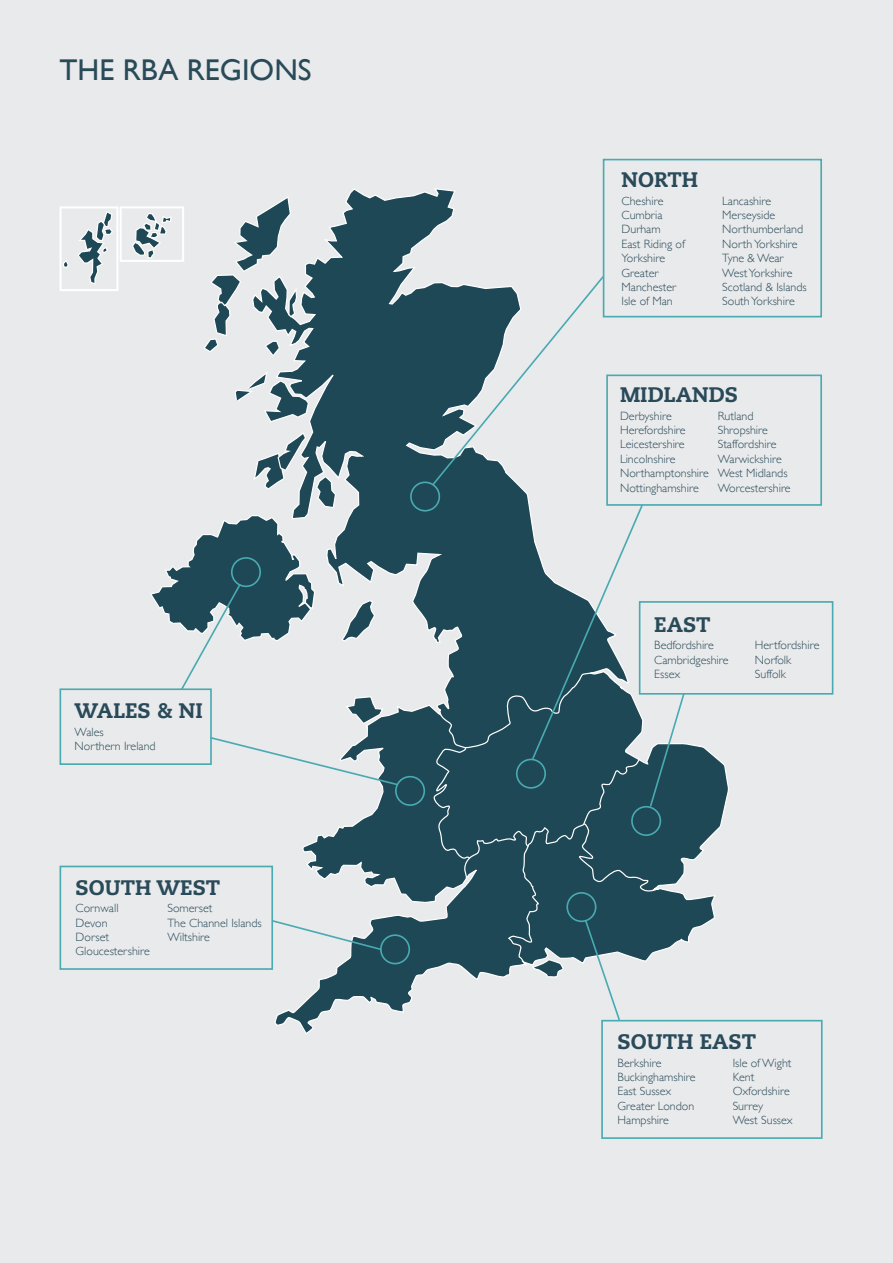
<style>
.page{position:relative;width:893px;height:1263px;background:#e9eaeb}
.page>*{position:absolute;margin:0;border:0;box-sizing:border-box;transform-origin:0 0}
.t1{font:30px "Gill Sans";color:#294a59}
.t2{font:800 21px "Caecilia LT Std";color:#294a59}
.t3{font:300 12px/14.4px "Gill Sans";color:#294a59}
</style>
<div class="page">
<svg style="left:251px;top:188px;width:478px;height:846px"></svg>
<svg style="left:316px;top:476px;width:20px;height:32px"></svg>
<svg style="left:253px;top:432px;width:53px;height:58px"></svg>
<svg style="left:235px;top:371px;width:74px;height:51px"></svg>
<svg style="left:204px;top:196px;width:93px;height:161px"></svg>
<svg style="left:132px;top:213px;width:40px;height:45px"></svg>
<svg style="left:63px;top:260px;width:6px;height:8px"></svg>
<svg style="left:78px;top:211px;width:35px;height:73px"></svg>
<div style="left:120px;top:206px;width:64px;height:56px;border:2px solid #fff"></div>
<div style="left:60px;top:206px;width:58px;height:85px;border:2px solid #fff"></div>
<svg style="left:340px;top:599px;width:36px;height:43px"></svg>
<div style="left:639px;top:601px;width:194px;height:94px;border:2px solid #49aab1"></div>
<svg style="left:431px;top:275px;width:174px;height:212px"></svg>
<div style="left:410px;top:481px;width:30px;height:31px;border:2px solid #49aab1;border-radius:50%"></div>
<div style="left:395px;top:776px;width:30px;height:30px;border:2px solid #49aab1;border-radius:50%"></div>
<div style="left:380px;top:934px;width:30px;height:30px;border:2px solid #49aab1;border-radius:50%"></div>
<svg style="left:432px;top:503px;width:254px;height:519px"></svg>
<svg style="left:273px;top:919px;width:110px;height:32px"></svg>
<svg style="left:212px;top:736px;width:187px;height:50px"></svg>
<div style="left:60px;top:688px;width:152px;height:77px;border:2px solid #49aab1"></div>
<div style="left:603px;top:159px;width:219px;height:158px;border:2px solid #49aab1"></div>
<div style="left:606px;top:374px;width:216px;height:132px;border:2px solid #49aab1"></div>
<div style="left:601px;top:1020px;width:222px;height:119px;border:2px solid #49aab1"></div>
<div style="left:60px;top:866px;width:213px;height:104px;border:2px solid #49aab1"></div>
<svg style="left:150px;top:515px;width:165px;height:176px"></svg>
<h1 class="t1" style="left:60px;top:52px;width:253px">THE RBA REGIONS</h1>
<h2 class="t2" style="left:75px;top:698px;width:130px">WALES &amp; NI</h2>
<p class="t3" style="left:75px;top:724px;width:83px">Wales<br>Northern Ireland</p>
<h2 class="t2" style="left:76px;top:874px;width:146px">SOUTH WEST</h2>
<p class="t3" style="left:76px;top:900px;width:76px">Cornwall<br>Devon<br>Dorset<br>Gloucestershire</p>
<p class="t3" style="left:167px;top:900px;width:96px">Somerset<br>The Channel Islands<br>Wiltshire</p>
<h2 class="t2" style="left:622px;top:167px;width:78px">NORTH</h2>
<p class="t3" style="left:622px;top:193px;width:65px">Cheshire<br>Cumbria<br>Durham<br>East Riding of<br>Yorkshire<br>Greater<br>Manchester<br>Isle of Man</p>
<p class="t3" style="left:722px;top:193px;width:86px">Lancashire<br>Merseyside<br>Northumberland<br>North Yorkshire<br>Tyne &amp; Wear<br>West Yorkshire<br>Scotland &amp; Islands<br>South Yorkshire</p>
<h2 class="t2" style="left:620px;top:382px;width:119px">MIDLANDS</h2>
<p class="t3" style="left:620px;top:408px;width:90px">Derbyshire<br>Herefordshire<br>Leicestershire<br>Lincolnshire<br>Northamptonshire<br>Nottinghamshire</p>
<p class="t3" style="left:718px;top:408px;width:75px">Rutland<br>Shropshire<br>Staffordshire<br>Warwickshire<br>West Midlands<br>Worcestershire</p>
<h2 class="t2" style="left:654px;top:611px;width:58px">EAST</h2>
<p class="t3" style="left:654px;top:637px;width:76px">Bedfordshire<br>Cambridgeshire<br>Essex</p>
<p class="t3" style="left:755px;top:637px;width:66px">Hertfordshire<br>Norfolk<br>Suffolk</p>
<h2 class="t2" style="left:618px;top:1028px;width:140px">SOUTH EAST</h2>
<p class="t3" style="left:618px;top:1055px;width:80px">Berkshire<br>Buckinghamshire<br>East Sussex<br>Greater London<br>Hampshire</p>
<p class="t3" style="left:733px;top:1055px;width:61px">Isle of Wight<br>Kent<br>Oxfordshire<br>Surrey<br>West Sussex</p>
</div>
